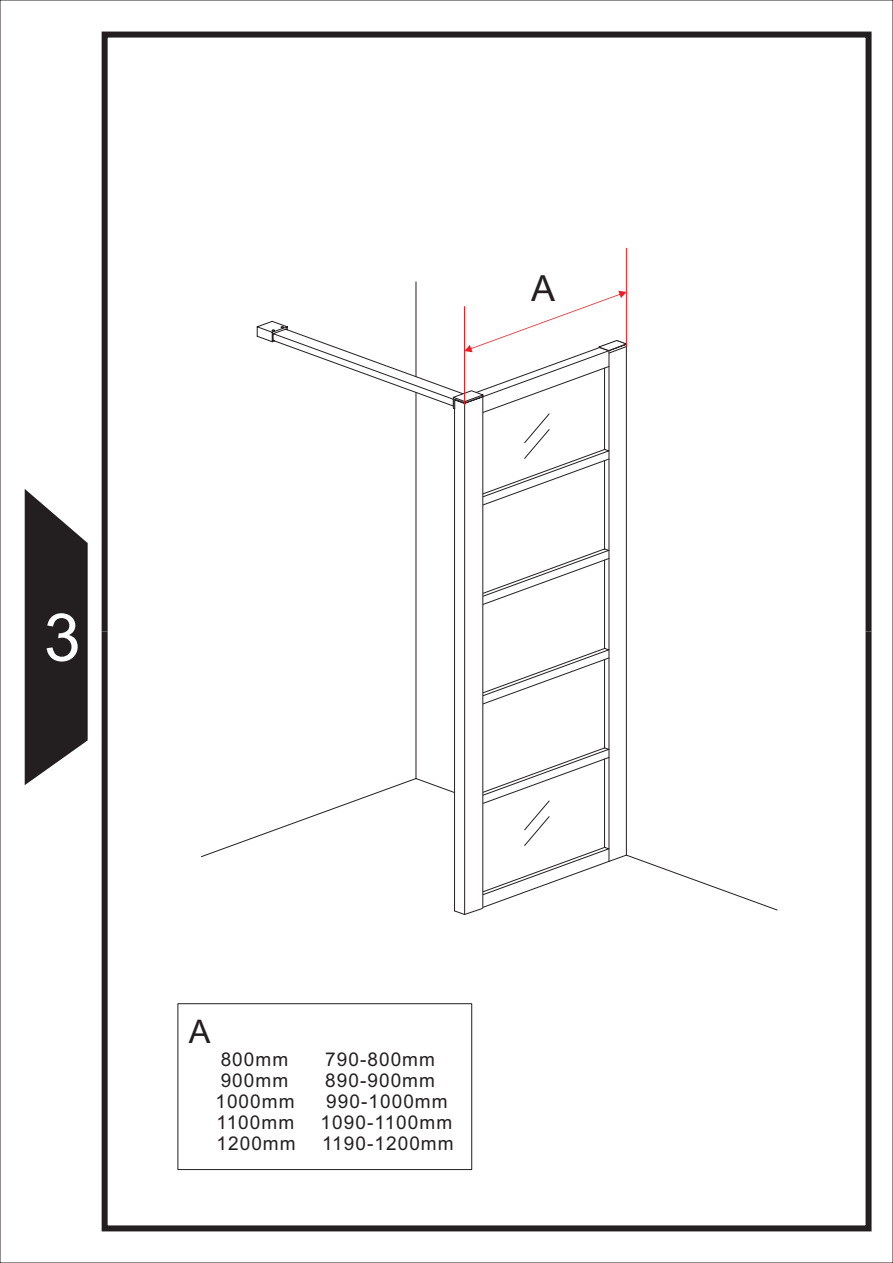
<style>
.page{position:relative;width:893px;height:1263px;background:#fff}
.page>*{position:absolute;margin:0;border:0;box-sizing:border-box;transform-origin:0 0}
.t1{font:66px "Arial";color:#fff}
.t2{font:36px "Arial Unicode MS";color:#231f20}
.t3{font:32.55px "Arial";color:#231f20}
.t4{font:19.05px "Arial";letter-spacing:.055em;color:#231f20}
</style>
<div class="page">
<div style="left:102px;top:628px;width:769px;height:603px;border:6px solid #231f20"></div>
<div style="left:102px;top:32px;width:769px;height:602px;border:6px solid #231f20"></div>
<svg style="left:24px;top:489px;width:64px;height:296px"></svg>
<svg style="left:200px;top:281px;width:578px;height:630px"></svg>
<hr style="left:626px;top:248px;width:1px;height:98px;background:#ee1d23">
<svg style="left:256px;top:291px;width:372px;height:624px"></svg>
<div style="left:178px;top:1003px;width:294px;height:167px;border:1px solid #231f20"></div>
<h1 class="t1" style="left:44px;top:613px;width:38px">3</h1>
<h2 class="t2" style="left:531px;top:275px;width:26px">A</h2>
<h3 class="t3" style="left:189px;top:1019px;width:23px">A</h3>
<p class="t4" style="left:221px;top:1052px;width:69px">800mm</p>
<p class="t4" style="left:325px;top:1052px;width:111px">790-800mm</p>
<p class="t4" style="left:221px;top:1073px;width:69px">900mm</p>
<p class="t4" style="left:325px;top:1073px;width:111px">890-900mm</p>
<p class="t4" style="left:215px;top:1094px;width:81px">1000mm</p>
<p class="t4" style="left:326px;top:1094px;width:123px">990-1000mm</p>
<p class="t4" style="left:216px;top:1115px;width:79px">1100mm</p>
<p class="t4" style="left:321px;top:1115px;width:133px">1090-1100mm</p>
<p class="t4" style="left:216px;top:1136px;width:81px">1200mm</p>
<p class="t4" style="left:322px;top:1136px;width:133px">1190-1200mm</p>
</div>
